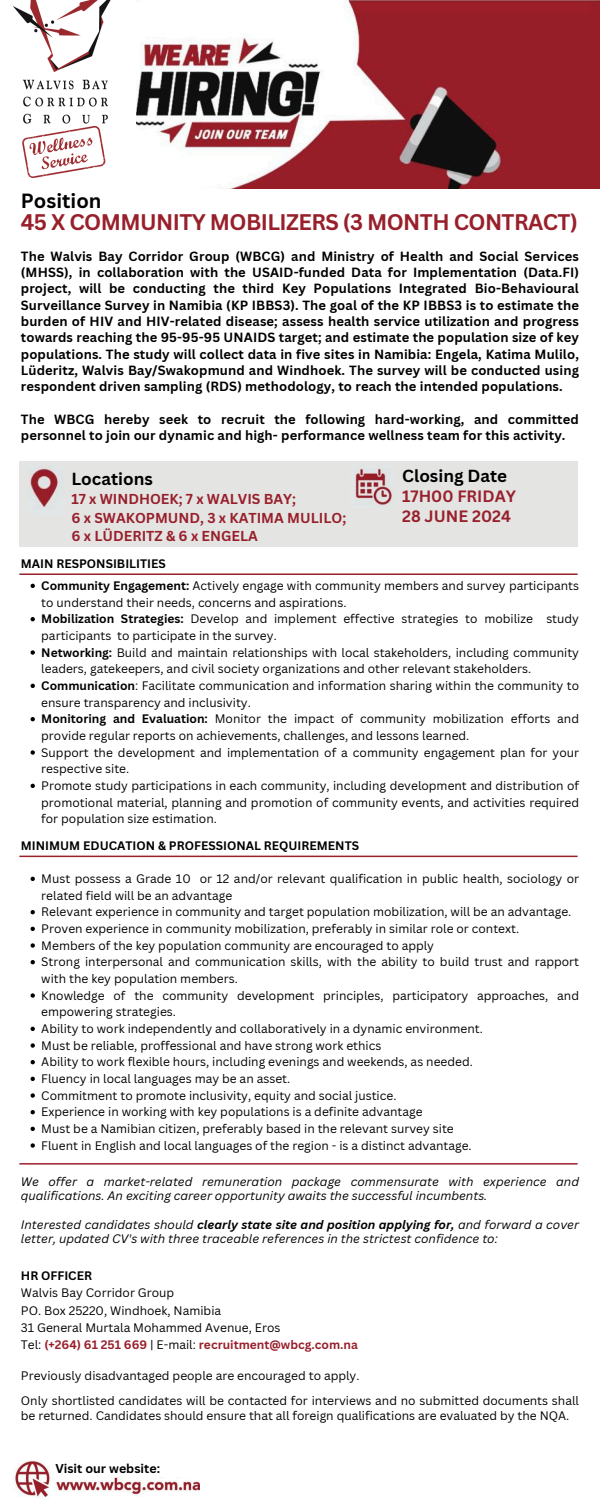
<style>
.page{position:relative;width:600px;height:1500px;background:#fff}
.page>*{position:absolute;margin:0;border:0;box-sizing:border-box;transform-origin:0 0}
.t1{font:700 22px "Canva Sans";letter-spacing:-.025em;color:#98202b}
.t2{font:700 20px "Canva Sans";color:#000}
.t3{font:700 17px "Canva Sans";color:#000}
.t4{font:700 16px/20.2px "Canva Sans";color:#98202b}
.t5{font:700 14px/18.2px "Canva Sans";color:#98202b}
.t6{font:700 13px/16.3px "Canva Sans";letter-spacing:.01em;color:#000;text-align:justify}
.t7{font:700 12.5px "Canva Sans";color:#000}
.t8{font:12px/16.7px "Canva Sans";color:#000}
.t9{font:italic 12px/14.3px "Canva Sans";color:#000}
.t10{font:700 12px "Canva Sans";color:#000}
.t11{font:700 12px "Canva Sans";color:#98202b}
.s1{font-weight:700}
.s2{font-weight:400;color:#000}
</style>
<div class="page">
<svg style="left:31px;top:584px;width:4px;height:4px"></svg>
<svg style="left:31px;top:617px;width:4px;height:4px"></svg>
<svg style="left:31px;top:650px;width:4px;height:5px"></svg>
<svg style="left:31px;top:684px;width:4px;height:4px"></svg>
<svg style="left:31px;top:717px;width:4px;height:4px"></svg>
<svg style="left:31px;top:750px;width:4px;height:5px"></svg>
<svg style="left:31px;top:784px;width:4px;height:4px"></svg>
<svg style="left:31px;top:877px;width:4px;height:4px"></svg>
<svg style="left:31px;top:910px;width:4px;height:4px"></svg>
<svg style="left:31px;top:927px;width:4px;height:4px"></svg>
<svg style="left:31px;top:943px;width:4px;height:5px"></svg>
<svg style="left:31px;top:960px;width:4px;height:4px"></svg>
<svg style="left:31px;top:993px;width:4px;height:5px"></svg>
<svg style="left:31px;top:1027px;width:4px;height:4px"></svg>
<svg style="left:31px;top:1043px;width:4px;height:5px"></svg>
<svg style="left:31px;top:1060px;width:4px;height:4px"></svg>
<svg style="left:31px;top:1077px;width:4px;height:4px"></svg>
<svg style="left:31px;top:1093px;width:4px;height:5px"></svg>
<svg style="left:31px;top:1110px;width:4px;height:4px"></svg>
<svg style="left:31px;top:1127px;width:4px;height:4px"></svg>
<svg style="left:31px;top:1143px;width:4px;height:5px"></svg>
<hr style="left:19px;top:573px;width:559px;height:2px;background:#98202b">
<hr style="left:19px;top:1163px;width:559px;height:2px;background:#98202b">
<img style="left:137px;top:0;width:463px;height:188px">
<hr style="left:19px;top:856px;width:559px;height:1px;background:#98202b">
<img style="left:14px;top:0;width:97px;height:178px">
<img style="left:14px;top:1461px;width:186px;height:37px">
<div style="left:55px;top:1458px;width:145px;height:19px;background:#fff"></div>
<div style="left:19px;top:462px;width:559px;height:85px;background:#e4e4e3"></div>
<img style="left:354px;top:468px;width:38px;height:37px">
<img style="left:29px;top:465px;width:33px;height:45px">
<p class="t2" style="left:21px;top:187px;width:82px">Position</p>
<p class="t1" style="left:21px;top:207px;width:558px">45 X COMMUNITY MOBILIZERS (3 MONTH CONTRACT)</p>
<p class="t6" style="left:21px;top:247px;width:560px">The Walvis Bay Corridor Group (WBCG) and Ministry of Health and Social Services (MHSS), in collaboration with the USAID-funded Data for Implementation (Data.FI) project, will be conducting the third Key Populations Integrated Bio-Behavioural Surveillance Survey in Namibia (KP IBBS3). The goal of the KP IBBS3 is to estimate the burden of HIV and HIV-related disease; assess health service utilization and progress towards reaching the 95-95-95 UNAIDS target; and estimate the population size of key populations. The study will collect data in five sites in Namibia: Engela, Katima Mulilo, Lüderitz, Walvis Bay/Swakopmund and Windhoek. The survey will be conducted using respondent driven sampling (RDS) methodology, to reach the intended populations.</p>
<h1 class="t6" style="left:21px;top:411px;width:560px">The WBCG hereby seek to recruit the following hard-working, and committed personnel to join our dynamic and high- performance wellness team for this activity.</h1>
<p class="t3" style="left:71px;top:467px;width:83px">Locations</p>
<p class="t5" style="left:71px;top:490px;width:276px">17 x WINDHOEK; 7 x WALVIS BAY;<br>6 x SWAKOPMUND, 3 x KATIMA MULILO;<br>6 x LÜDERITZ &amp; 6 x ENGELA</p>
<h5 class="t3" style="left:402px;top:464px;width:107px">Closing Date</h5>
<h5 class="t4" style="left:402px;top:486px;width:115px">17H00 FRIDAY<br>28 JUNE 2024</h5>
<h3 class="t10" style="left:21px;top:555px;width:146px">MAIN RESPONSIBILITIES</h3>
<h3 class="t8" style="left:41px;top:577px;width:539px"><span class="s1">Community Engagement:</span> Actively engage with community members and survey participants to understand their needs, concerns and aspirations.</h3>
<h4 class="t8" style="left:41px;top:610px;width:539px"><span class="s1">Mobilization Strategies:</span> Develop and implement effective strategies to mobilize study participants to participate in the survey.</h4>
<p class="t8" style="left:41px;top:644px;width:539px"><span class="s1">Networking:</span> Build and maintain relationships with local stakeholders, including community leaders, gatekeepers, and civil society organizations and other relevant stakeholders.</p>
<p class="t8" style="left:41px;top:677px;width:539px"><span class="s1">Communication</span>: Facilitate communication and information sharing within the community to ensure transparency and inclusivity.</p>
<p class="t8" style="left:41px;top:710px;width:539px"><span class="s1">Monitoring and Evaluation:</span> Monitor the impact of community mobilization efforts and provide regular reports on achievements, challenges, and lessons learned.</p>
<p class="t8" style="left:41px;top:744px;width:539px">Support the development and implementation of a community engagement plan for your respective site.</p>
<p class="t8" style="left:41px;top:777px;width:539px;text-align:justify">Promote study participations in each community, including development and distribution of promotional material, planning and promotion of community events, and activities required for population size estimation.</p>
<p class="t10" style="left:21px;top:837px;width:340px">MINIMUM EDUCATION &amp; PROFESSIONAL REQUIREMENTS</p>
<p class="t8" style="left:41px;top:870px;width:539px">Must possess a Grade 10 or 12 and/or relevant qualification in public health, sociology or related field will be an advantage</p>
<h4 class="t8" style="left:41px;top:903px;width:532px">Relevant experience in community and target population mobilization, will be an advantage.</h4>
<p class="t8" style="left:41px;top:920px;width:479px">Proven experience in community mobilization, preferably in similar role or context.</p>
<p class="t8" style="left:41px;top:937px;width:394px">Members of the key population community are encouraged to apply</p>
<p class="t8" style="left:41px;top:953px;width:539px">Strong interpersonal and communication skills, with the ability to build trust and rapport with the key population members.</p>
<p class="t8" style="left:41px;top:987px;width:539px">Knowledge of the community development principles, participatory approaches, and empowering strategies.</p>
<p class="t8" style="left:41px;top:1020px;width:443px">Ability to work independently and collaboratively in a dynamic environment.</p>
<p class="t8" style="left:41px;top:1037px;width:342px">Must be reliable, proffessional and have strong work ethics</p>
<p class="t8" style="left:41px;top:1053px;width:433px">Ability to work flexible hours, including evenings and weekends, as needed.</p>
<p class="t8" style="left:41px;top:1070px;width:251px">Fluency in local languages may be an asset.</p>
<p class="t8" style="left:41px;top:1087px;width:357px">Commitment to promote inclusivity, equity and social justice.</p>
<p class="t8" style="left:41px;top:1103px;width:383px">Experience in working with key populations is a definite advantage</p>
<p class="t8" style="left:41px;top:1120px;width:414px">Must be a Namibian citizen, preferably based in the relevant survey site</p>
<p class="t8" style="left:41px;top:1137px;width:432px">Fluent in English and local languages of the region - is a distinct advantage.</p>
<p class="t9" style="left:21px;top:1174px;width:560px">We offer a market-related remuneration package commensurate with experience and qualifications. An exciting career opportunity awaits the successful incumbents.</p>
<p class="t9" style="left:21px;top:1217px;width:560px">Interested candidates should <span class="s1">clearly state site and position applying for,</span> and forward a cover letter, updated CV's with three traceable references in the strictest confidence to:</p>
<p class="t10" style="left:21px;top:1267px;width:73px">HR OFFICER</p>
<p class="t8" style="left:21px;top:1284px;width:155px">Walvis Bay Corridor Group</p>
<h4 class="t8" style="left:21px;top:1302px;width:202px">PO. Box 25220, Windhoek, Namibia</h4>
<p class="t8" style="left:21px;top:1319px;width:261px">31 General Murtala Mohammed Avenue, Eros</p>
<p class="t11" style="left:21px;top:1337px;width:338px"><span class="s2">Tel:</span> (+264) 61 251 669 <span class="s2">| E-mail:</span> recruitment@wbcg.com.na</p>
<p class="t8" style="left:21px;top:1367px;width:340px">Previously disadvantaged people are encouraged to apply.</p>
<p class="t8" style="left:21px;top:1393px;width:560px;line-height:14.7px">Only shortlisted candidates will be contacted for interviews and no submitted documents shall be returned. Candidates should ensure that all foreign qualifications are evaluated by the NQA.</p>
<p class="t7" style="left:55px;top:1460px;width:106px">Visit our website:</p>
</div>
